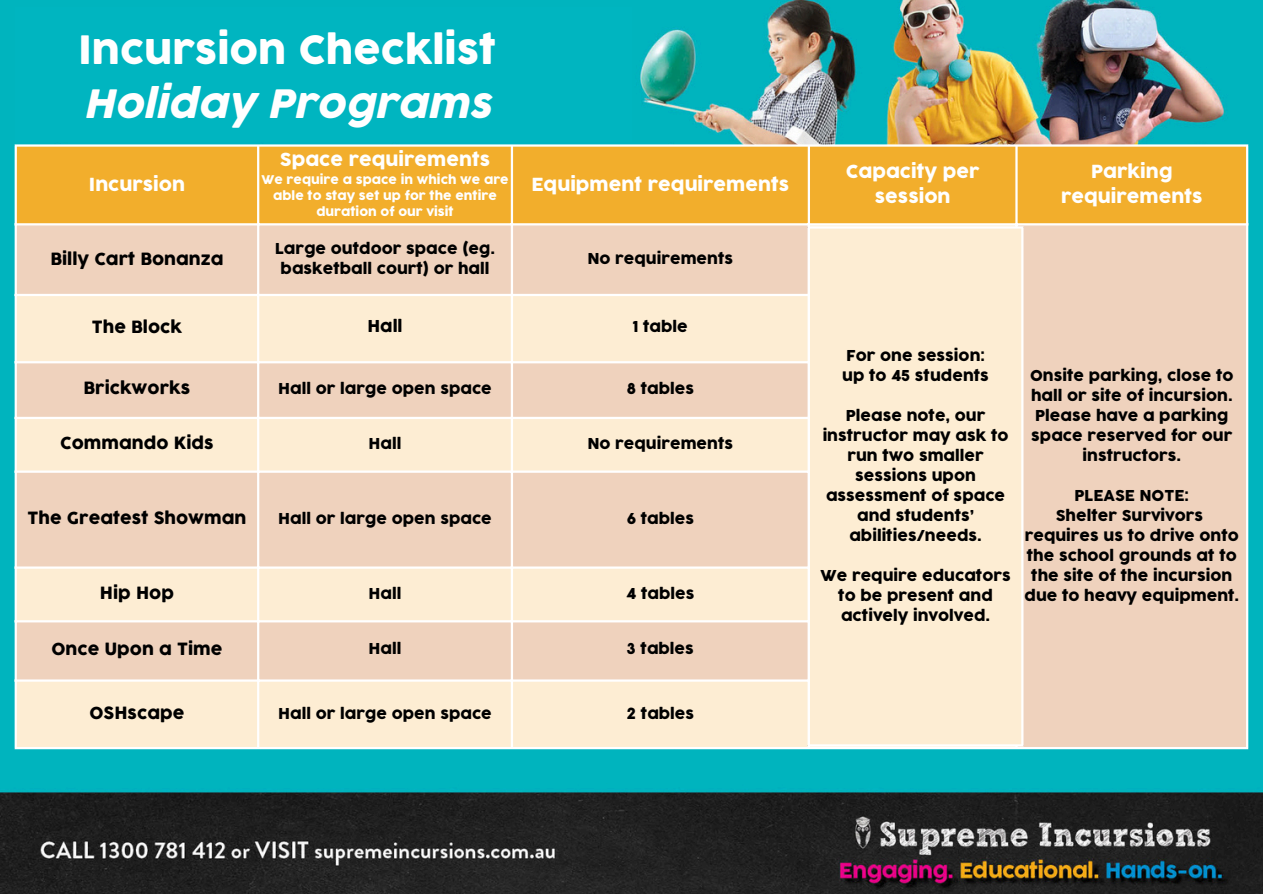
<style>
.page{position:relative;width:1263px;height:894px;background:#fff}
.page>*{position:absolute;margin:0;border:0;box-sizing:border-box;transform-origin:0 0}
.t1{font:39px/54px "Cocogoose Pro";color:#fff}
.t2{font:18px/25px "Cocogoose Pro";color:#fff;text-align:center}
.t3{font:16.5px "Cocogoose";color:#000}
.t4{font:16.05px "Cocogoose";color:#000}
.t5{font:15px/20px "Cocogoose Pro";color:#000;text-align:center}
.t6{font:12px/16px "Cocogoose Pro";color:#fff;text-align:center}
.s1{font-style:italic}
</style>
<div class="page">
<img style="left:0;top:0;width:1263px;height:893px">
<div style="left:17px;top:147px;width:1229px;height:76px;background:#f2ae2c"></div>
<div style="left:1018px;top:225px;width:228px;height:521px;background:#efd2bd"></div>
<svg style="left:17px;top:225px;width:998px;height:521px;background:#f5dec7"></svg>
<hr style="left:15px;top:147px;width:2px;height:599px;background:#fff">
<hr style="left:257px;top:147px;width:2px;height:599px;background:#fff">
<hr style="left:511px;top:147px;width:2px;height:599px;background:#fff">
<hr style="left:808px;top:147px;width:2px;height:599px;background:#fff">
<hr style="left:1015px;top:147px;width:3px;height:599px;background:#fff">
<hr style="left:1246px;top:147px;width:2px;height:599px;background:#fff">
<hr style="left:15px;top:144px;width:1233px;height:3px;background:#fff">
<hr style="left:15px;top:223px;width:1233px;height:2px;background:#fff">
<hr style="left:15px;top:294px;width:795px;height:2px;background:#fff">
<hr style="left:15px;top:361px;width:795px;height:2px;background:#fff">
<hr style="left:15px;top:416px;width:795px;height:3px;background:#fff">
<hr style="left:15px;top:470px;width:795px;height:2px;background:#fff">
<hr style="left:15px;top:566px;width:795px;height:2px;background:#fff">
<hr style="left:15px;top:620px;width:795px;height:2px;background:#fff">
<hr style="left:15px;top:679px;width:795px;height:2px;background:#fff">
<hr style="left:15px;top:746px;width:1233px;height:3px;background:#fff">
<div style="left:15px;top:8px;width:616px;height:134px;background:#00b5c0"></div>
<div style="left:809px;top:227px;width:214px;height:518px;background:#fdedd3"></div>
<hr style="left:808px;top:228px;width:2px;height:516px;background:#fff">
<hr style="left:1021px;top:228px;width:2px;height:516px;background:#fff">
<hr style="left:808px;top:226px;width:215px;height:2px;background:#fff">
<hr style="left:808px;top:744px;width:215px;height:2px;background:#fff">
<p class="t1" style="left:78px;top:25px;width:419px">Incursion Checklist<br><span class="s1">Holiday Programs</span></p>
<h1 class="t2" style="left:89px;top:172px;width:98px">Incursion</h1>
<p class="t2" style="left:280px;top:148px;width:212px">Space requirements</p>
<p class="t6" style="left:261px;top:172px;width:249px">We require a space in which we are able to stay set up for the entire duration of our visit</p>
<p class="t2" style="left:531px;top:172px;width:259px">Equipment requirements</p>
<p class="t3" style="left:50px;top:248px;width:174px">Billy Cart Bonanza</p>
<p class="t5" style="left:275px;top:239px;width:221px">Large outdoor space (eg. basketball court) or hall</p>
<p class="t5" style="left:588px;top:249px;width:147px">No requirements</p>
<p class="t3" style="left:92px;top:316px;width:92px">The Block</p>
<p class="t4" style="left:367px;top:316px;width:37px">Hall</p>
<p class="t5" style="left:633px;top:317px;width:56px">1 table</p>
<p class="t3" style="left:84px;top:378px;width:108px">Brickworks</p>
<p class="t5" style="left:278px;top:379px;width:215px">Hall or large open space</p>
<p class="t5" style="left:627px;top:379px;width:69px">8 tables</p>
<p class="t3" style="left:60px;top:432px;width:155px">Commando Kids</p>
<p class="t5" style="left:369px;top:434px;width:34px">Hall</p>
<p class="t5" style="left:588px;top:434px;width:147px">No requirements</p>
<p class="t3" style="left:28px;top:507px;width:220px">The Greatest Showman</p>
<p class="t5" style="left:278px;top:509px;width:215px">Hall or large open space</p>
<p class="t5" style="left:627px;top:509px;width:69px">6 tables</p>
<p class="t3" style="left:100px;top:582px;width:76px">Hip Hop</p>
<p class="t5" style="left:369px;top:584px;width:34px">Hall</p>
<p class="t5" style="left:626px;top:584px;width:69px">4 tables</p>
<p class="t3" style="left:52px;top:638px;width:172px">Once Upon a Time</p>
<p class="t5" style="left:369px;top:639px;width:34px">Hall</p>
<p class="t5" style="left:627px;top:639px;width:68px">3 tables</p>
<p class="t3" style="left:90px;top:702px;width:96px">OSHscape</p>
<p class="t5" style="left:278px;top:703px;width:215px">Hall or large open space</p>
<p class="t5" style="left:627px;top:703px;width:69px">2 tables</p>
<p class="t2" style="left:846px;top:159px;width:135px">Capacity per session</p>
<p class="t2" style="left:1061px;top:159px;width:143px">Parking requirements</p>
<p class="t5" style="left:846px;top:346px;width:140px">For one session:</p>
<p class="t5" style="left:842px;top:366px;width:148px">up to 45 students</p>
<p class="t5" style="left:823px;top:406px;width:187px">Please note, our instructor may ask to run two smaller sessions upon assessment of space and students’ abilities/needs.</p>
<p class="t5" style="left:820px;top:566px;width:192px">We require educators to be present and actively involved.</p>
<p class="t5" style="left:1030px;top:366px;width:205px">Onsite parking, close to hall or site of incursion.<br>Please have a parking space reserved for our instructors.</p>
<p class="t5" style="left:1074px;top:486px;width:116px">PLEASE NOTE:</p>
<p class="t5" style="left:1056px;top:506px;width:149px">Shelter Survivors</p>
<p class="t5" style="left:1024px;top:526px;width:216px">requires us to drive onto the school grounds at to the site of the incursion due to heavy equipment.</p>
</div>
